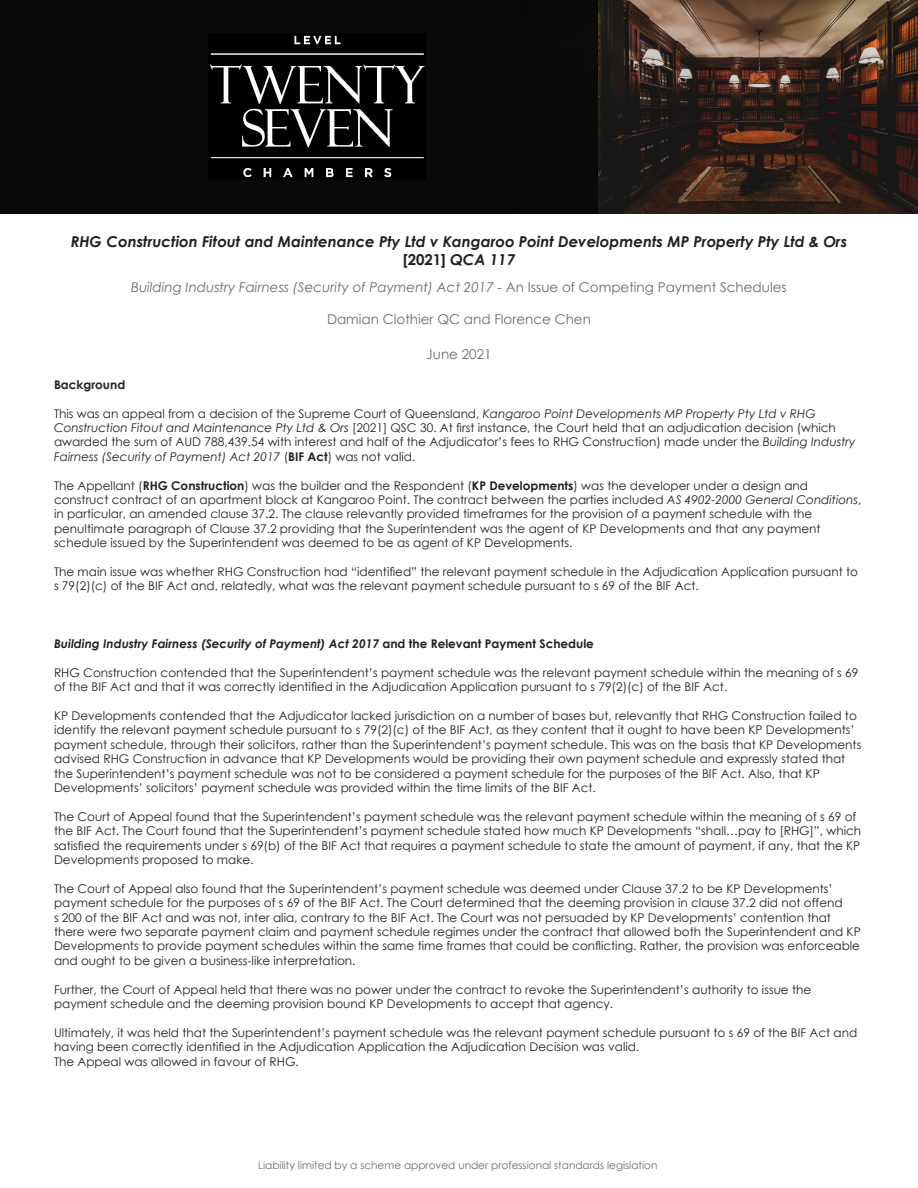
<style>
.page{position:relative;width:918px;height:1188px;background:#fff}
.page>*{position:absolute;margin:0;border:0;box-sizing:border-box;transform-origin:0 0}
.t1{font:italic 700 15px/18px "Century Gothic";color:#231f20;text-align:center}
.t2{font:italic 13.5px "Century Gothic";color:#6b6b6e}
.t3{font:13.5px "Century Gothic";color:#6b6b6e}
.t4{font:12px/14.4px "Century Gothic";color:#231f20}
.t5{font:italic 700 12px "Century Gothic";color:#231f20}
.t6{font:700 12px "Century Gothic";color:#231f20}
.t7{font:10.5px "Century Gothic";color:#6b6b6e}
.s1{font-style:normal}
.s2{font-style:italic}
.s3{font-weight:700}
</style>
<div class="page">
<div style="left:0;top:0;width:599px;height:213px;background:#090907"></div>
<img style="left:208px;top:33px;width:217px;height:147px">
<img style="left:599px;top:0;width:319px;height:213px">
<p class="t1" style="left:71px;top:232px;width:778px">RHG Construction Fitout and Maintenance Pty Ltd v Kangaroo Point Developments MP Property Pty Ltd &amp; Ors <span class="s1">[2021]</span> QCA 117</p>
<p class="t2" style="left:131px;top:278px;width:657px">Building Industry Fairness (Security of Payment) Act 2017 <span class="s1">- An Issue of Competing Payment Schedules</span></p>
<p class="t3" style="left:327px;top:310px;width:265px">Damian Clothier QC and Florence Chen</p>
<p class="t3" style="left:426px;top:344px;width:67px">June 2021</p>
<p class="t6" style="left:54px;top:375px;width:73px">Background</p>
<p class="t4" style="left:54px;top:406px;width:803px">This was an appeal from a decision of the Supreme Court of Queensland, <span class="s2">Kangaroo Point Developments MP Property Pty Ltd v RHG Construction Fitout and Maintenance Pty Ltd &amp; Ors</span> [2021] QSC 30. At first instance, the Court held that an adjudication decision (which awarded the sum of AUD 788,439.54 with interest and half of the Adjudicator’s fees to RHG Construction) made under the <span class="s2">Building Industry Fairness (Security of Payment) Act 2017</span> (<span class="s3">BIF Act</span>) was not valid.</p>
<p class="t4" style="left:54px;top:478px;width:809px">The Appellant (<span class="s3">RHG Construction</span>) was the builder and the Respondent (<span class="s3">KP Developments</span>) was the developer under a design and construct contract of an apartment block at Kangaroo Point. The contract between the parties included <span class="s2">AS 4902-2000 General Conditions</span>, in particular, an amended clause 37.2. The clause relevantly provided timeframes for the provision of a payment schedule with the penultimate paragraph of Clause 37.2 providing that the Superintendent was the agent of KP Developments and that any payment schedule issued by the Superintendent was deemed to be as agent of KP Developments.</p>
<p class="t4" style="left:54px;top:564px;width:806px">The main issue was whether RHG Construction had “identified” the relevant payment schedule in the Adjudication Application pursuant to s 79(2)(c) of the BIF Act and, relatedly, what was the relevant payment schedule pursuant to s 69 of the BIF Act.</p>
<p class="t5" style="left:54px;top:635px;width:541px">Building Industry Fairness (Security of Payment) Act 2017 <span class="s1">and the Relevant Payment Schedule</span></p>
<p class="t4" style="left:54px;top:665px;width:806px">RHG Construction contended that the Superintendent’s payment schedule was the relevant payment schedule within the meaning of s 69 of the BIF Act and that it was correctly identified in the Adjudication Application pursuant to s 79(2)(c) of the BIF Act.</p>
<p class="t4" style="left:54px;top:708px;width:809px">KP Developments contended that the Adjudicator lacked jurisdiction on a number of bases but, relevantly that RHG Construction failed to identify the relevant payment schedule pursuant to s 79(2)(c) of the BIF Act, as they content that it ought to have been KP Developments’ payment schedule, through their solicitors, rather than the Superintendent’s payment schedule. This was on the basis that KP Developments advised RHG Construction in advance that KP Developments would be providing their own payment schedule and expressly stated that the Superintendent’s payment schedule was not to be considered a payment schedule for the purposes of the BIF Act. Also, that KP Developments’ solicitors’ payment schedule was provided within the time limits of the BIF Act.</p>
<p class="t4" style="left:54px;top:809px;width:809px">The Court of Appeal found that the Superintendent’s payment schedule was the relevant payment schedule within the meaning of s 69 of the BIF Act. The Court found that the Superintendent’s payment schedule stated how much KP Developments “shall…pay to [RHG]”, which satisfied the requirements under s 69(b) of the BIF Act that requires a payment schedule to state the amount of payment, if any, that the KP Developments proposed to make.</p>
<p class="t4" style="left:54px;top:881px;width:808px">The Court of Appeal also found that the Superintendent’s payment schedule was deemed under Clause 37.2 to be KP Developments’ payment schedule for the purposes of s 69 of the BIF Act. The Court determined that the deeming provision in clause 37.2 did not offend<br>s 200 of the BIF Act and was not, inter alia, contrary to the BIF Act. The Court was not persuaded by KP Developments’ contention that there were two separate payment claim and payment schedule regimes under the contract that allowed both the Superintendent and KP Developments to provide payment schedules within the same time frames that could be conflicting. Rather, the provision was enforceable and ought to be given a business-like interpretation.</p>
<p class="t4" style="left:54px;top:982px;width:759px">Further, the Court of Appeal held that there was no power under the contract to revoke the Superintendent’s authority to issue the payment schedule and the deeming provision bound KP Developments to accept that agency.</p>
<p class="t4" style="left:54px;top:1025px;width:805px">Ultimately, it was held that the Superintendent’s payment schedule was the relevant payment schedule pursuant to s 69 of the BIF Act and having been correctly identified in the Adjudication Application the Adjudication Decision was valid.</p>
<p class="t4" style="left:54px;top:1054px;width:246px">The Appeal was allowed in favour of RHG.</p>
<p class="t7" style="left:258px;top:1158px;width:401px">Liability limited by a scheme approved under professional standards legislation</p>
</div>
